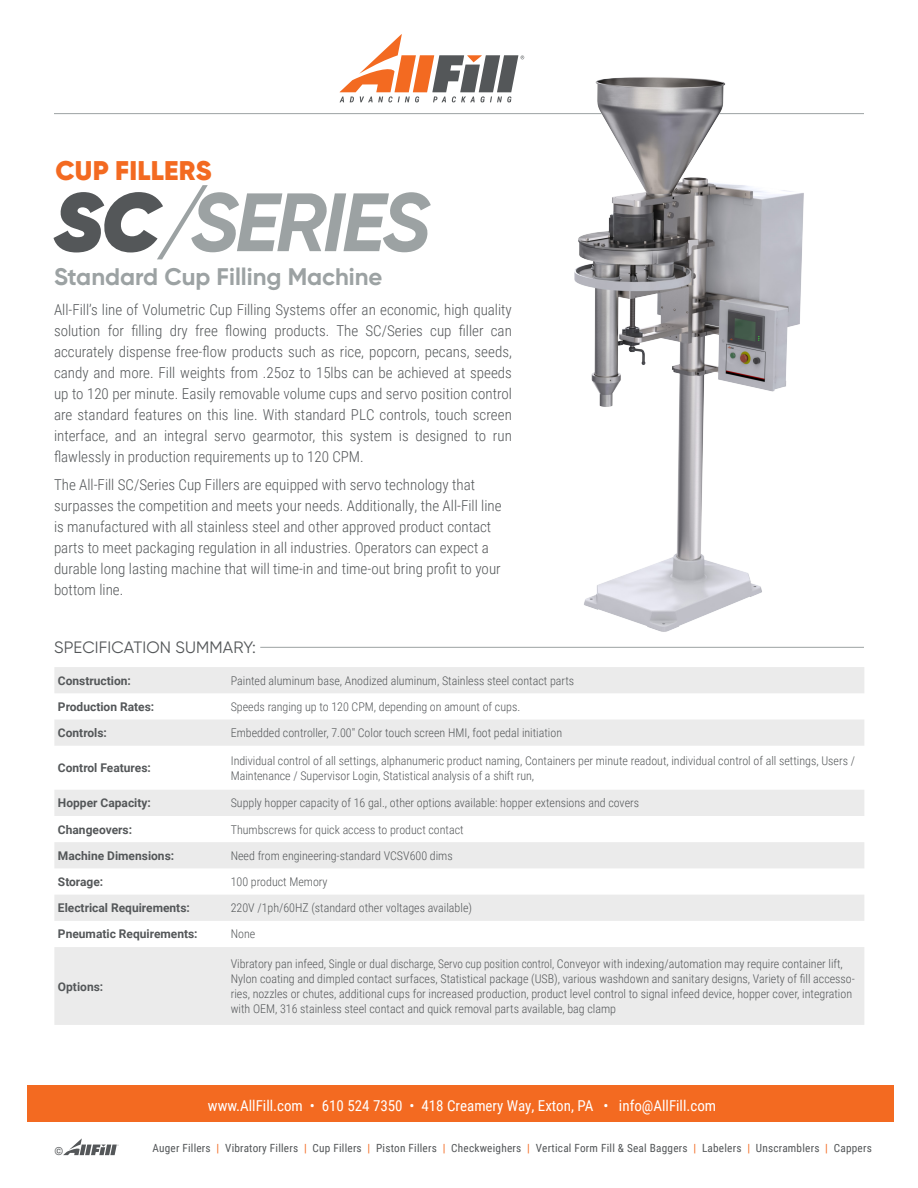
<style>
.page{position:relative;width:918px;height:1188px;background:#fff}
.page>*{position:absolute;margin:0;border:0;box-sizing:border-box;transform-origin:0 0}
.t1{font:italic 700 82.5px "Gilroy";letter-spacing:-.04em;color:#9ca2a3}
.t2{font:900 27px "Gilroy";letter-spacing:.01em;color:#f36a21}
.t3{font:700 24px "Gilroy";color:#9ca2a3}
.t4{font:16.5px "Gilroy";letter-spacing:.01em;color:#545759}
.t5{font:300 15px/21px "Roboto Condensed";color:#545759;text-align:justify}
.t6{font:15px "Roboto Condensed";color:#fff}
.Text{font:300 12px/15px "Roboto Condensed";color:#545759}
.Para_Title{font:700 12px "Roboto";color:#545759}
.t7{font:11.25px "Roboto Condensed";letter-spacing:.02em;color:#545759}
.s1{font-weight:800;color:#545759}
.s2{color:#f36a21}
</style>
<div class="page">
<hr style="left:54px;top:113px;width:810px;height:1px;background:#9ca2a3">
<div style="left:27px;top:1085px;width:867px;height:37px;background:#f36a21"></div>
<svg style="left:340px;top:34px;width:184px;height:68px"></svg>
<svg style="left:63px;top:1138px;width:56px;height:17px"></svg>
<img style="left:541px;top:77px;width:323px;height:555px">
<svg style="left:54px;top:667px;width:810px;height:358px;fill:#ebebeb"></svg>
<hr style="left:260px;top:647px;width:604px;height:1px;background:#9ca2a3">
<p class="t2" style="left:56px;top:153px;width:157px">CUP FILLERS</p>
<p class="t1" style="left:54px;top:171px;width:378px"><span class="s1">SC</span>/SERIES</p>
<p class="t3" style="left:54px;top:261px;width:330px">Standard Cup Filling Machine</p>
<p class="t5" style="left:54px;top:299px;width:459px">All-Fill’s line of Volumetric Cup Filling Systems offer an economic, high quality solution for filling dry free flowing products. The SC/Series cup filler can accurately dispense free-flow products such as rice, popcorn, pecans, seeds, candy and more. Fill weights from .25oz to 15lbs can be achieved at speeds up to 120 per minute. Easily removable volume cups and servo position control are standard features on this line. With standard PLC controls, touch screen interface, and an integral servo gearmotor, this system is designed to run flawlessly in production requirements up to 120 CPM.</p>
<p class="t5" style="left:54px;top:474px;width:449px;text-align:left">The All-Fill SC/Series Cup Fillers are equipped with servo technology that surpasses the competition and meets your needs. Additionally, the All-Fill line is manufactured with all stainless steel and other approved product contact parts to meet packaging regulation in all industries. Operators can expect a durable long lasting machine that will time-in and time-out bring profit to your bottom line.</p>
<p class="t4" style="left:54px;top:637px;width:203px">SPECIFICATION SUMMARY:</p>
<p class="Para_Title" style="left:58px;top:672px;width:75px">Construction:</p>
<p class="Text" style="left:231px;top:672px;width:345px">Painted aluminum base, Anodized aluminum, Stainless steel contact parts</p>
<p class="Para_Title" style="left:58px;top:698px;width:98px">Production Rates:</p>
<p class="Text" style="left:231px;top:699px;width:291px">Speeds ranging up to 120 CPM, depending on amount of cups.</p>
<p class="Para_Title" style="left:58px;top:724px;width:51px">Controls:</p>
<p class="Text" style="left:231px;top:725px;width:333px">Embedded controller, 7.00" Color touch screen HMI, foot pedal initiation</p>
<p class="Para_Title" style="left:58px;top:760px;width:94px">Control Features:</p>
<p class="Text" style="left:231px;top:753px;width:626px">Individual control of all settings, alphanumeric product naming, Containers per minute readout, individual control of all settings, Users /<br>Maintenance / Supervisor Login, Statistical analysis of a shift run,</p>
<p class="Para_Title" style="left:58px;top:795px;width:94px">Hopper Capacity:</p>
<p class="Text" style="left:231px;top:795px;width:410px">Supply hopper capacity of 16 gal., other options available: hopper extensions and covers</p>
<p class="Para_Title" style="left:58px;top:821px;width:76px">Changeovers:</p>
<p class="Text" style="left:231px;top:821px;width:234px">Thumbscrews for quick access to product contact</p>
<p class="Para_Title" style="left:58px;top:847px;width:118px">Machine Dimensions:</p>
<p class="Text" style="left:231px;top:848px;width:223px">Need from engineering-standard VCSV600 dims</p>
<p class="Para_Title" style="left:58px;top:873px;width:47px">Storage:</p>
<p class="Text" style="left:231px;top:874px;width:98px">100 product Memory</p>
<p class="Para_Title" style="left:58px;top:900px;width:133px">Electrical Requirements:</p>
<p class="Text" style="left:231px;top:900px;width:243px">220V /1ph/60HZ (standard other voltages available)</p>
<p class="Para_Title" style="left:58px;top:926px;width:141px">Pneumatic Requirements:</p>
<p class="Text" style="left:231px;top:926px;width:26px">None</p>
<p class="Para_Title" style="left:58px;top:978px;width:47px">Options:</p>
<p class="t7" style="left:54px;top:1143px;width:10px">©</p>
<p class="Text" style="left:231px;top:956px;width:626px">Vibratory pan infeed, Single or dual discharge, Servo cup position control, Conveyor with indexing/automation may require container lift, Nylon coating and dimpled contact surfaces, Statistical package (USB), various washdown and sanitary designs, Variety of fill accesso&shy;ries, nozzles or chutes, additional cups for increased production, product level control to signal infeed device, hopper cover, integration with OEM, 316 stainless steel contact and quick removal parts available, bag clamp</p>
<p class="t6" style="left:208px;top:1096px;width:510px">www.AllFill.com • 610 524 7350 • 418 Creamery Way, Exton, PA • info@AllFill.com</p>
<p class="t7" style="left:152px;top:1140px;width:721px">Auger Fillers <span class="s2">|</span> Vibratory Fillers <span class="s2">|</span> Cup Fillers <span class="s2">|</span> Piston Fillers <span class="s2">|</span> Checkweighers <span class="s2">|</span> Vertical Form Fill &amp; Seal Baggers <span class="s2">|</span> Labelers <span class="s2">|</span> Unscramblers <span class="s2">|</span> Cappers</p>
</div>
